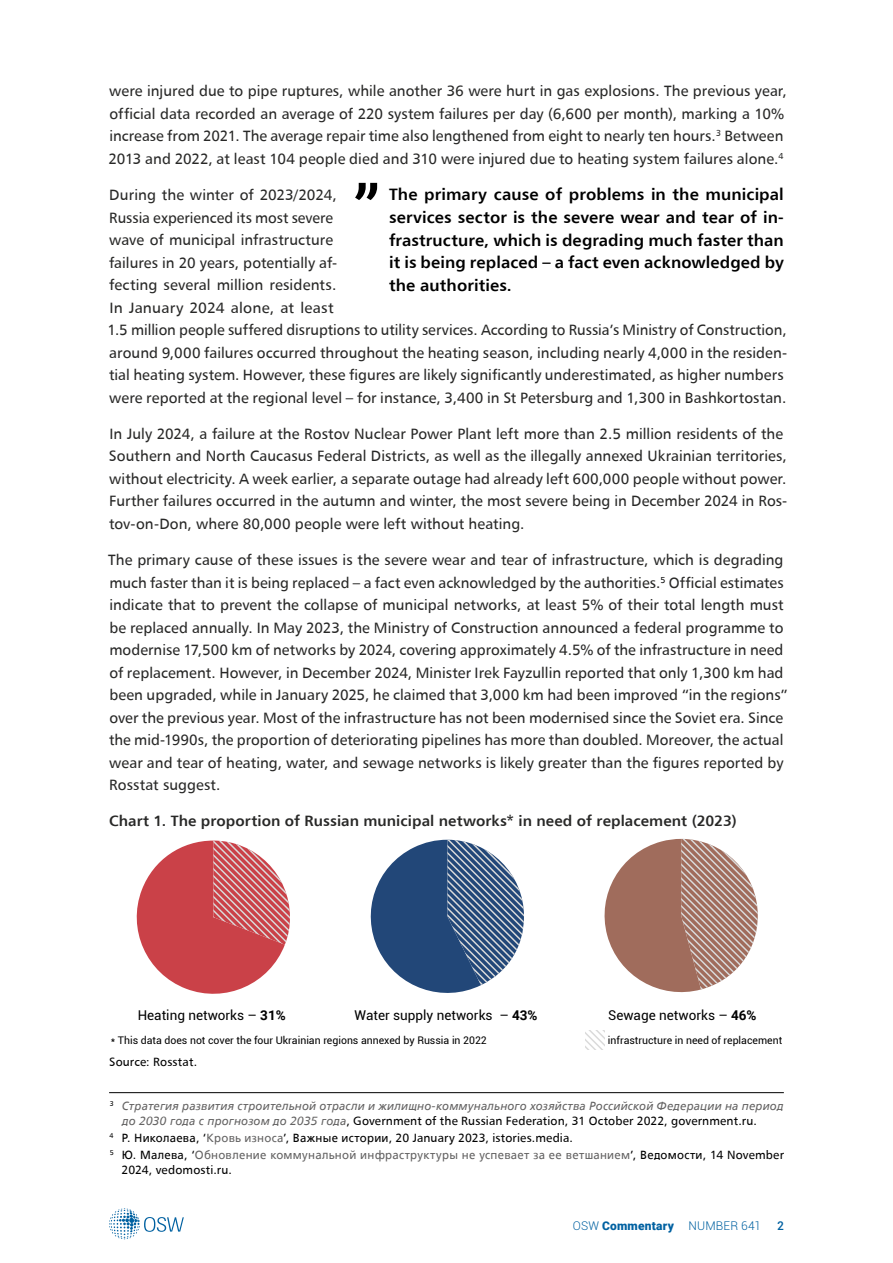
<style>
.page{position:relative;width:893px;height:1263px;background:#fff}
.page>*{position:absolute;margin:0;border:0;box-sizing:border-box;transform-origin:0 0}
.t1{font:16.5px/22.5px "Humanist 777 TL Bold B";letter-spacing:.005em;color:#000;text-align:justify}
.t2{font:15px/22.5px "Humanist 777 TL Roman B";color:#282827}
.t3{font:15px "Humanist 777 TL Bold B";letter-spacing:.005em;color:#282827}
.t4{font:13.5px "Roboto";color:#000}
.t5{font:12px/17px "Humanist 777 TL Roman B";letter-spacing:.02em;color:#000}
.t6{font:12px "Humanist 777 TL Italic B";letter-spacing:.02em;color:#646363}
.t7{font:300 12px "Roboto";letter-spacing:.015em;color:#0061a1}
.t8{font:500 12px "Roboto";color:#0061a1}
.t9{font:10.5px "Roboto";color:#000}
.s1{font-weight:700}
.s2{font-family:"Humanist 777 TL Italic B";color:#646363}
.s3{color:#646363}
.s4{font-weight:900}
</style>
<div class="page">
<svg style="left:109px;top:1208px;width:75px;height:31px"></svg>
<svg style="left:585px;top:1031px;width:19px;height:19px"></svg>
<svg style="left:136px;top:840px;width:154px;height:154px"></svg>
<svg style="left:370px;top:840px;width:154px;height:153px"></svg>
<svg style="left:604px;top:839px;width:154px;height:154px"></svg>
<hr style="left:109px;top:1092px;width:675px;height:1px;background:#000">
<svg style="left:355px;top:183px;width:22px;height:17px"></svg>
<p class="t2" style="left:108px;top:79px;width:680px">were injured due to pipe ruptures, while another 36 were hurt in gas explosions. The previous year, official data recorded an average of 220 system failures per day (6,600 per month), marking a 10% increase from 2021. The average repair time also lengthened from eight to nearly ten hours.<sup>3</sup> Between 2013 and 2022, at least 104 people died and 310 were injured due to heating system failures alone.<sup>4</sup></p>
<p class="t2" style="left:107px;top:183px;width:681px">During the winter of 2023/2024,<br>Russia experienced its most severe<br>wave of municipal infrastructure<br>failures in 20 years, potentially af-<br>fecting several million residents.<br>In January 2024 alone, at least<br>1.5 million people suffered disruptions to utility services. According to Russia’s Ministry of Construction, around 9,000 failures occurred throughout the heating season, including nearly 4,000 in the residen&shy;tial heating system. However, these figures are likely significantly underestimated, as higher numbers were reported at the regional level – for instance, 3,400 in St Petersburg and 1,300 in Bashkortostan.</p>
<p class="t2" style="left:109px;top:422px;width:680px">In July 2024, a failure at the Rostov Nuclear Power Plant left more than 2.5 million residents of the Southern and North Caucasus Federal Districts, as well as the illegally annexed Ukrainian territories, without electricity. A week earlier, a separate outage had already left 600,000 people without power.<br>Further failures occurred in the autumn and winter, the most severe being in December 2024 in Ros&shy;tov-on-Don, where 80,000 people were left without heating.</p>
<p class="t2" style="left:108px;top:548px;width:681px">The primary cause of these issues is the severe wear and tear of infrastructure, which is degrading much faster than it is being replaced – a fact even acknowledged by the authorities.<sup>5</sup> Official estimates indicate that to prevent the collapse of municipal networks, at least 5% of their total length must be replaced annually. In May 2023, the Ministry of Construction announced a federal programme to modernise 17,500 km of networks by 2024, covering approximately 4.5% of the infrastructure in need of replacement. However, in December 2024, Minister Irek Fayzullin reported that only 1,300 km had been upgraded, while in January 2025, he claimed that 3,000 km had been improved “in the regions” over the previous year. Most of the infrastructure has not been modernised since the Soviet era. Since the mid-1990s, the proportion of deteriorating pipelines has more than doubled. Moreover, the actual wear and tear of heating, water, and sewage networks is likely greater than the figures reported by Rosstat suggest.</p>
<p class="t3" style="left:109px;top:811px;width:629px">Chart 1. The proportion of Russian municipal networks* in need of replacement (2023)</p>
<p class="t1" style="left:389px;top:183px;width:396px">The primary cause of problems in the municipal services sector is the severe wear and tear of in&shy;frastructure, which is degrading much faster than it is being replaced – a fact even acknowledged by the authorities.</p>
<p class="t4" style="left:138px;top:1005px;width:150px">Heating networks – <span class="s1">31%</span></p>
<p class="t4" style="left:355px;top:1005px;width:184px">Water supply networks – <span class="s1">43%</span></p>
<p class="t4" style="left:608px;top:1005px;width:150px">Sewage networks – <span class="s1">46%</span></p>
<p class="t9" style="left:111px;top:1033px;width:378px">* This data does not cover the four Ukrainian regions annexed by Russia in 2022</p>
<p class="t9" style="left:608px;top:1033px;width:176px">infrastructure in need of replacement</p>
<p class="t5" style="left:109px;top:1053px;width:89px">Source: Rosstat.</p>
<p class="t6" style="left:110px;top:1098px;width:675px"><sup>3</sup> Стратегия развития строительной отрасли и жилищно-коммунального хозяйства Российской Федерации на период</p>
<p class="t5" style="left:110px;top:1112px;width:676px;text-indent:13px"><span class="s2">до 2030 года с прогнозом до 2035 года</span>, Government of the Russian Federation, 31 October 2022, government.ru.<br><sup>4</sup> Р. Николаева, ‘<span class="s3">Кровь износа</span>’, Важные истории, 20 January 2023, istories.media.<br><sup>5</sup> Ю. Малева, ‘<span class="s3">Обновление коммунальной инфраструктуры не успевает за ее ветшанием</span>’, Ведомости, 14 November</p>
<p class="t5" style="left:122px;top:1161px;width:112px">2024, vedomosti.ru.</p>
<p class="t7" style="left:573px;top:1217px;width:190px">OSW <span class="s4">Commentary</span> NUMBER 641</p>
<p class="t8" style="left:777px;top:1217px;width:8px">2</p>
</div>
